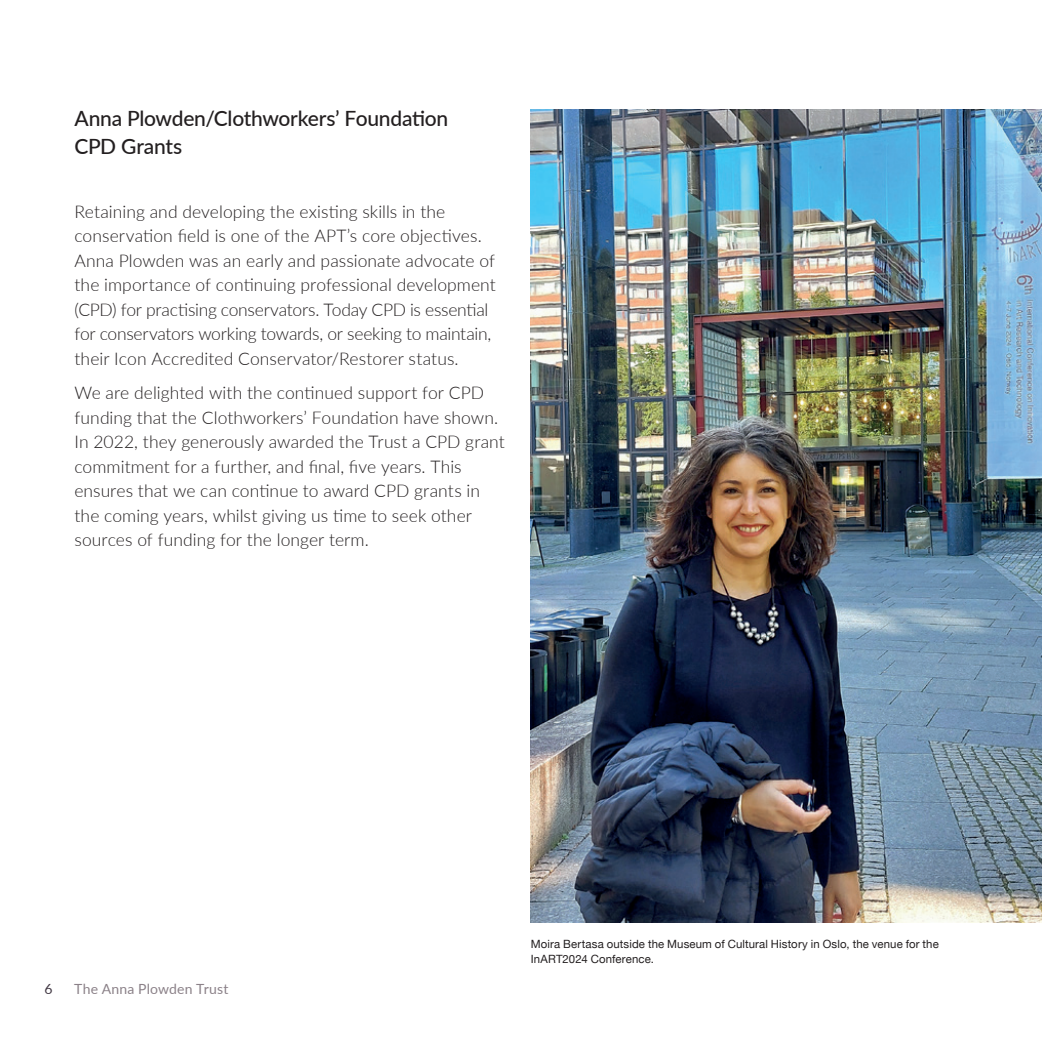
<style>
.page{position:relative;width:1042px;height:1042px;background:#fff}
.page>*{position:absolute;margin:0;border:0;box-sizing:border-box;transform-origin:0 0}
.t1{font:500 21px/28px "Lato";letter-spacing:-.01em;color:#231f20}
.t2{font:300 17.5px/24.5px "Lato";color:#231f20}
.t3{font:14px "Lato";letter-spacing:.015em;color:#8b8188}
.t4{font:14px "Lato";color:#413743}
.t5{font:11.38px/14.9px "Helvetica Neue";letter-spacing:.01em;color:#231f20}
</style>
<div class="page">
<img style="left:531px;top:109px;width:511px;height:813px">
<p class="t1" style="left:74px;top:104px;width:375px">Anna Plowden/Clothworkers’ Foundation<br>CPD Grants</p>
<p class="t2" style="left:74px;top:199px;width:423px">Retaining and developing the existing skills in the conservation field is one of the APT’s core objectives.<br>Anna Plowden was an early and passionate advocate of the importance of continuing professional development (CPD) for practising conservators. Today CPD is essential for conservators working towards, or seeking to maintain, their Icon Accredited Conservator/Restorer status.</p>
<p class="t2" style="left:74px;top:380px;width:432px">We are delighted with the continued support for CPD funding that the Clothworkers’ Foundation have shown.<br>In 2022, they generously awarded the Trust a CPD grant commitment for a further, and final, five years. This ensures that we can continue to award CPD grants in the coming years, whilst giving us time to seek other sources of funding for the longer term.</p>
<p class="t4" style="left:45px;top:978px;width:10px">6</p>
<p class="t3" style="left:74px;top:978px;width:156px">The Anna Plowden Trust</p>
<p class="t5" style="left:531px;top:937px;width:409px">Moira Bertasa outside the Museum of Cultural History in Oslo, the venue for the<br>InART2024 Conference.</p>
</div>
